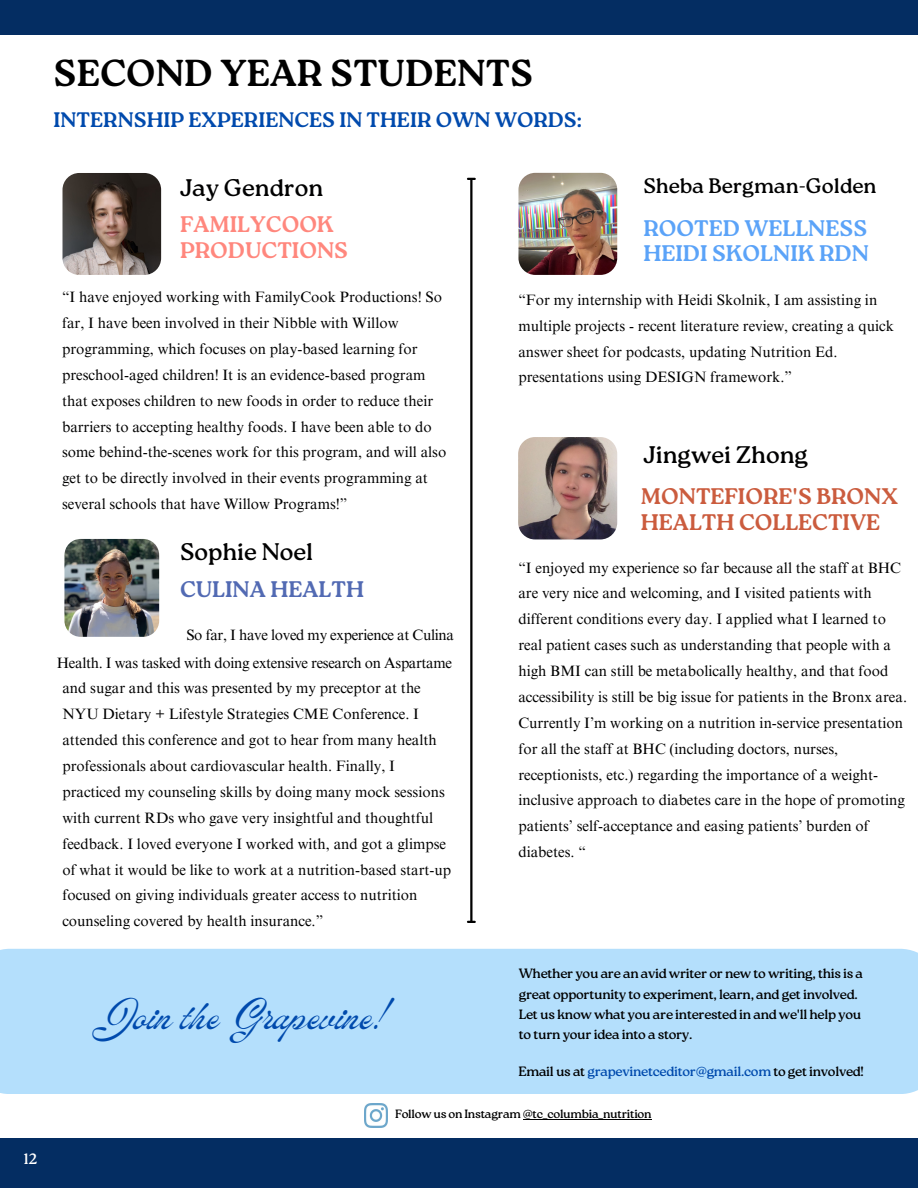
<style>
.page{position:relative;width:918px;height:1188px;background:#fff}
.page>*{position:absolute;margin:0;border:0;box-sizing:border-box;transform-origin:0 0}
.t1{font:42.6px "ED Lavonia";color:#004aad}
.t2{font:700 37.5px "Roca Two";color:#000}
.t3{font:24px "Roca Two";color:#000001}
.t4{font:700 22.5px "Roca Two";color:#cb5c3e}
.t5{font:700 22.5px/25.8px "Roca Two";color:#5ba3f8}
.t6{font:700 22.5px/25.8px "Roca Two";color:#ff877d}
.t7{font:700 22.5px "Roca Two";color:#526ab3}
.t8{font:700 21px "Roca Two";color:#004aad}
.t9{font:21px "Roca Two";color:#000001}
.t10{font:15px/25.8px "Times NRMT Pro";color:#000001}
.t11{font:15px "Times NRMT Pro";letter-spacing:-.02em;color:#000}
.t12{font:15px "Roca Two";color:#fff}
.t13{font:13.5px/20.2px "Roca Two";letter-spacing:-.02em;color:#000}
.t14{font:13.5px "Roca Two";letter-spacing:-.02em;color:#004aad}
.t15{font:12px "Roca Two";letter-spacing:-.02em;color:#000}
.s1{color:#000}
</style>
<div class="page">
<hr style="left:470px;top:179px;width:2px;height:742px;background:#000">
<svg style="left:468px;top:178px;width:7px;height:2px"></svg>
<svg style="left:468px;top:921px;width:7px;height:2px"></svg>
<img style="left:518px;top:173px;width:99px;height:102px;border-radius:17px">
<img style="left:64px;top:539px;width:95px;height:98px;border-radius:16px">
<div style="left:0;top:0;width:918px;height:35px;background:#042d62"></div>
<div style="left:0;top:1139px;width:918px;height:49px;background:#042d62"></div>
<img style="left:364px;top:1104px;width:24px;height:23px">
<div style="left:0;top:949px;width:918px;height:145px;background:#b4dffc"></div>
<hr style="left:523px;top:1119px;width:128px;height:1px;background:#000">
<img style="left:63px;top:173px;width:98px;height:102px;border-radius:17px">
<img style="left:518px;top:437px;width:99px;height:102px;border-radius:17px">
<p class="t2" style="left:54px;top:51px;width:481px">SECOND YEAR STUDENTS</p>
<p class="t8" style="left:54px;top:108px;width:530px">INTERNSHIP EXPERIENCES IN THEIR OWN WORDS:</p>
<p class="t12" style="left:24px;top:1150px;width:15px">12</p>
<p class="t3" style="left:180px;top:173px;width:145px">Jay Gendron</p>
<p class="t6" style="left:180px;top:211px;width:170px">FAMILYCOOK<br>PRODUCTIONS</p>
<p class="t10" style="left:62px;top:286px;width:386px">“I have enjoyed working with FamilyCook Productions! So far, I have been involved in their Nibble with Willow programming, which focuses on play-based learning for preschool-aged children! It is an evidence-based program that exposes children to new foods in order to reduce their barriers to accepting healthy foods. I have been able to do some behind-the-scenes work for this program, and will also get to be directly involved in their events programming at several schools that have Willow Programs!”</p>
<p class="t3" style="left:180px;top:538px;width:135px">Sophie Noel</p>
<p class="t7" style="left:180px;top:576px;width:186px">CULINA HEALTH</p>
<p class="t11" style="left:186px;top:629px;width:269px">So far, I have loved my experience at Culina</p>
<p class="t11" style="left:57px;top:657px;width:397px">Health. I was tasked with doing extensive research on Aspartame</p>
<p class="t10" style="left:62px;top:677px;width:390px">and sugar and this was presented by my preceptor at the NYU Dietary + Lifestyle Strategies CME Conference. I attended this conference and got to hear from many health professionals about cardiovascular health. Finally, I practiced my counseling skills by doing many mock sessions with current RDs who gave very insightful and thoughtful feedback. I loved everyone I worked with, and got a glimpse of what it would be like to work at a nutrition-based start-up focused on giving individuals greater access to nutrition counseling covered by health insurance.”</p>
<p class="t1" style="left:92px;top:995px;width:296px">Join the Grapevine!</p>
<p class="t9" style="left:643px;top:173px;width:235px">Sheba Bergman-Golden</p>
<p class="t5" style="left:643px;top:215px;width:227px">ROOTED WELLNESS<br>HEIDI SKOLNIK RDN</p>
<p class="t10" style="left:518px;top:289px;width:377px">“For my internship with Heidi Skolnik, I am assisting in multiple projects - recent literature review, creating a quick answer sheet for podcasts, updating Nutrition Ed. presentations using DESIGN framework.”</p>
<p class="t3" style="left:643px;top:440px;width:166px">Jingwei Zhong</p>
<p class="t4" style="left:641px;top:483px;width:259px">MONTEFIORE'S BRONX</p>
<p class="t4" style="left:641px;top:509px;width:241px">HEALTH COLLECTIVE</p>
<p class="t10" style="left:518px;top:556px;width:390px">“I enjoyed my experience so far because all the staff at BHC are very nice and welcoming, and I visited patients with different conditions every day. I applied what I learned to real patient cases such as understanding that people with a high BMI can still be metabolically healthy, and that food accessibility is still be big issue for patients in the Bronx area.<br>Currently I’m working on a nutrition in-service presentation for all the staff at BHC (including doctors, nurses, receptionists, etc.) regarding the importance of a weight&shy;inclusive approach to diabetes care in the hope of promoting patients’ self-acceptance and easing patients’ burden of diabetes. “</p>
<p class="t13" style="left:519px;top:964px;width:346px">Whether you are an avid writer or new to writing, this is a great opportunity to experiment, learn, and get involved.<br>Let us know what you are interested in and we'll help you to turn your idea into a story.</p>
<p class="t14" style="left:518px;top:1063px;width:347px"><span class="s1">Email us at</span> grapevinetceditor@gmail.com <span class="s1">to get involved!</span></p>
<p class="t15" style="left:395px;top:1107px;width:258px">Follow us on Instagram @tc_columbia_nutrition</p>
</div>
